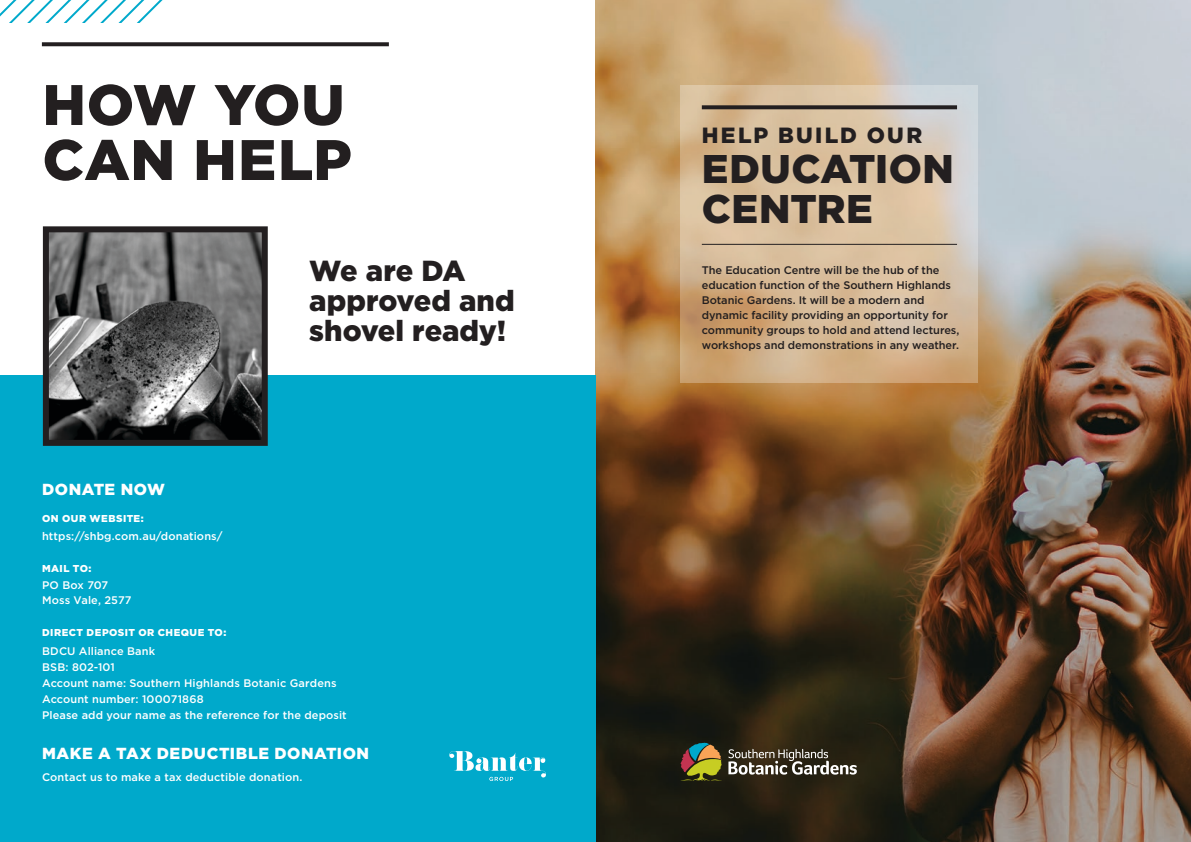
<style>
.page{position:relative;width:1191px;height:842px;background:#fff}
.page>*{position:absolute;margin:0;border:0;box-sizing:border-box;transform-origin:0 0}
.t1{font:900 57px/55px "Gotham";letter-spacing:.01em;color:#231f20}
.t2{font:900 40px/40px "Gotham";letter-spacing:.01em;color:#231f20}
.t3{font:900 29px/30px "Gotham";color:#231f20}
.t4{font:900 22px "Gotham";letter-spacing:.1em;color:#231f20}
.t5{font:900 16px "Gotham";letter-spacing:.035em;color:#fff}
.t6{font:500 11px/16px "Gotham";letter-spacing:.01em;color:#fff}
.t7{font:500 11px/15px "Gotham";letter-spacing:-.005em;color:#231f20}
.t8{font:900 10px "Gotham";letter-spacing:.045em;color:#fff}
</style>
<div class="page">
<img style="left:595px;top:0;width:596px;height:842px">
<div style="left:0;top:376px;width:595px;height:466px;background:#00a9cb"></div>
<img style="left:50px;top:233px;width:211px;height:206px">
<div style="left:43px;top:226px;width:225px;height:220px;border:6px solid #231f20"></div>
<svg style="left:680px;top:85px;width:298px;height:298px;background:#d6bb9b"></svg>
<svg style="left:0;top:0;width:163px;height:23px"></svg>
<svg style="left:42px;top:42px;width:347px;height:4px"></svg>
<svg style="left:728px;top:749px;width:129px;height:26px;background:#6a6458"></svg>
<svg style="left:680px;top:743px;width:42px;height:39px;background:#746d36"></svg>
<svg style="left:702px;top:105px;width:255px;height:4px"></svg>
<hr style="left:702px;top:244px;width:255px;height:1px;background:#231f20">
<svg style="left:449px;top:751px;width:97px;height:30px"></svg>
<h1 class="t1" style="left:43px;top:77px;width:311px">HOW YOU<br>CAN HELP</h1>
<h3 class="t4" style="left:702px;top:120px;width:222px">HELP BUILD OUR</h3>
<h2 class="t2" style="left:702px;top:148px;width:253px">EDUCATION<br>CENTRE</h2>
<h3 class="t3" style="left:309px;top:256px;width:207px">We are DA approved and shovel ready!</h3>
<p class="t7" style="left:702px;top:263px;width:259px">The Education Centre will be the hub of the education function of the Southern Highlands Botanic Gardens. It will be a modern and dynamic facility providing an opportunity for community groups to hold and attend lectures, workshops and demonstrations in any weather.</p>
<h3 class="t5" style="left:42px;top:479px;width:124px">DONATE NOW</h3>
<p class="t8" style="left:42px;top:511px;width:103px">ON OUR WEBSITE:</p>
<p class="t6" style="left:42px;top:528px;width:182px">https://shbg.com.au/donations/</p>
<p class="t8" style="left:42px;top:561px;width:51px">MAIL TO:</p>
<p class="t6" style="left:42px;top:577px;width:91px;line-height:15px">PO Box 707<br>Moss Vale, 2577</p>
<p class="t8" style="left:42px;top:625px;width:186px">DIRECT DEPOSIT OR CHEQUE TO:</p>
<p class="t6" style="left:42px;top:643px;width:306px">BDCU Alliance Bank<br>BSB: 802-101<br>Account name: Southern Highlands Botanic Gardens<br>Account number: 100071868<br>Please add your name as the reference for the deposit</p>
<h3 class="t5" style="left:42px;top:743px;width:328px">MAKE A TAX DEDUCTIBLE DONATION</h3>
<p class="t6" style="left:42px;top:769px;width:262px">Contact us to make a tax deductible donation.</p>
</div>
